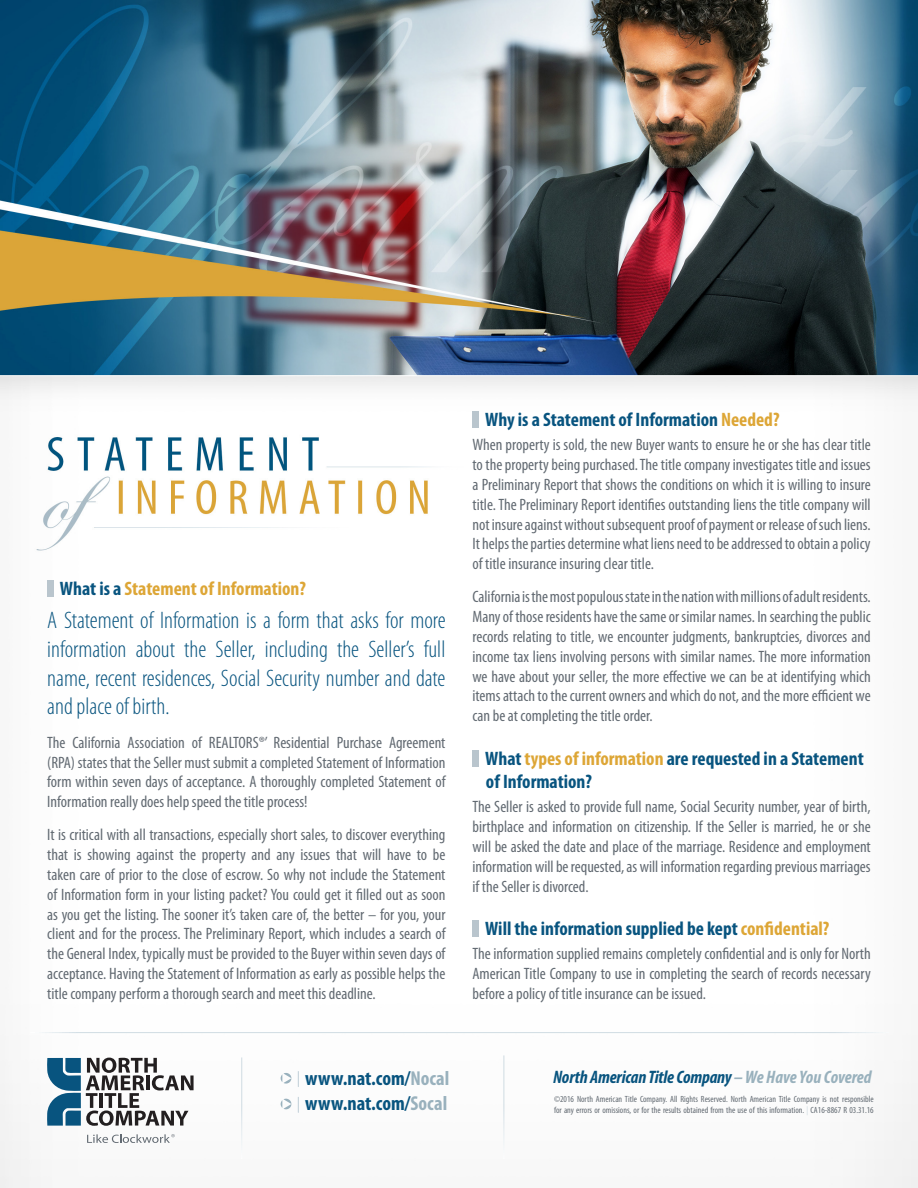
<style>
.page{position:relative;width:918px;height:1188px;background:#fff}
.page>*{position:absolute;margin:0;border:0;box-sizing:border-box;transform-origin:0 0}
.t1{font:300 condensed 24px/28.8px "Myriad Pro";color:#08547f;text-align:justify}
.t2{font:700 condensed 20.25px/25.8px "Myriad Pro";color:#08547f}
.Main_Headings{font:700 condensed 19.5px/23.4px "Myriad Pro";color:#08547f}
.Main_Headings-2{font:700 condensed 19.5px "Myriad Pro";color:#dda636}
.t3{font:italic 700 condensed 18.15px "Myriad Pro";letter-spacing:-.01em;color:#08547f}
.t4{font:condensed 16.5px/19.8px "Myriad Pro";color:#626a72;text-align:justify}
.t5{font:condensed 9px/10.5px "Myriad Pro";color:#626a72}
.s1{color:#08547f}
.s2{color:#dda636}
.s3{color:#99b1bd}
.s4{color:#cfdbe2}
</style>
<div class="page">
<img style="left:0;top:0;width:918px;height:1188px">
<div style="left:47px;top:580px;width:7px;height:16px;background:#b9c5cd"></div>
<div style="left:472px;top:412px;width:7px;height:16px;background:#b9c5cd"></div>
<div style="left:472px;top:750px;width:7px;height:16px;background:#b9c5cd"></div>
<div style="left:472px;top:921px;width:7px;height:16px;background:#b9c5cd"></div>
<hr style="left:30px;top:1032px;width:859px;height:1px;background:#fff">
<hr style="left:241px;top:1057px;width:1px;height:102px;background:#fff">
<hr style="left:504px;top:1055px;width:1px;height:104px;background:#fff">
<svg style="left:47px;top:1058px;width:147px;height:68px"></svg>
<svg style="left:87px;top:1134px;width:88px;height:9px"></svg>
<svg style="left:281px;top:1073px;width:10px;height:11px"></svg>
<svg style="left:298px;top:1071px;width:1px;height:16px"></svg>
<svg style="left:281px;top:1099px;width:10px;height:10px"></svg>
<svg style="left:298px;top:1097px;width:1px;height:15px"></svg>
<p class="Main_Headings-2" style="left:60px;top:576px;width:247px"><span class="s1">What is a</span> Statement of Information?</p>
<p class="t1" style="left:47px;top:606px;width:400px">A Statement of Information is a form that asks for more information about the Seller, including the Seller’s full name, recent residences, Social Security number and date and place of birth.</p>
<p class="t4" style="left:47px;top:732px;width:400px">The California Association of REALTORS®’ Residential Purchase Agreement (RPA) states that the Seller must submit a completed Statement of Information form within seven days of acceptance. A thoroughly completed Statement of Information really does help speed the title process!</p>
<p class="t4" style="left:47px;top:825px;width:400px">It is critical with all transactions, especially short sales, to discover everything that is showing against the property and any issues that will have to be taken care of prior to the close of escrow. So why not include the Statement of Information form in your listing packet? You could get it filled out as soon as you get the listing. The sooner it’s taken care of, the better – for you, your client and for the process. The Preliminary Report, which includes a search of the General Index, typically must be provided to the Buyer within seven days of acceptance. Having the Statement of Information as early as possible helps the title company perform a thorough search and meet this deadline.</p>
<p class="Main_Headings" style="left:485px;top:408px;width:296px">Why is a Statement of Information <span class="s2">Needed?</span></p>
<p class="t4" style="left:472px;top:435px;width:400px">When property is sold, the new Buyer wants to ensure he or she has clear title to the property being purchased. The title company investigates title and issues a Preliminary Report that shows the conditions on which it is willing to insure title. The Preliminary Report identifies outstanding liens the title company will not insure against without subsequent proof of payment or release of such liens.<br>It helps the parties determine what liens need to be addressed to obtain a policy of title insurance insuring clear title.</p>
<p class="t4" style="left:472px;top:587px;width:400px">California is the most populous state in the nation with millions of adult residents.<br>Many of those residents have the same or similar names. In searching the public records relating to title, we encounter judgments, bankruptcies, divorces and income tax liens involving persons with similar names. The more information we have about your seller, the more effective we can be at identifying which items attach to the current owners and which do not, and the more efficient we can be at completing the title order.</p>
<p class="Main_Headings" style="left:485px;top:746px;width:380px">What <span class="s2">types of information</span> are requested in a Statement of Information?</p>
<p class="t4" style="left:472px;top:797px;width:400px">The Seller is asked to provide full name, Social Security number, year of birth, birthplace and information on citizenship. If the Seller is married, he or she will be asked the date and place of the marriage. Residence and employment information will be requested, as will information regarding previous marriages if the Seller is divorced.</p>
<p class="Main_Headings" style="left:485px;top:917px;width:346px">Will the information supplied be kept <span class="s2">confidential?</span></p>
<p class="t4" style="left:472px;top:944px;width:400px">The information supplied remains completely confidential and is only for North American Title Company to use in completing the search of records necessary before a policy of title insurance can be issued.</p>
<p class="t2" style="left:305px;top:1065px;width:146px">www.nat.com/<span class="s3">Nocal </span>www.nat.com/<span class="s3">Socal</span></p>
<p class="t3" style="left:553px;top:1066px;width:320px">North American Title Company <span class="s3">– We Have You Covered</span></p>
<p class="t5" style="left:554px;top:1094px;width:321px">©2016 North American Title Company. All Rights Reserved. North American Title Company is not responsible for any errors or omissions, or for the results obtained from the use of this information. <span class="s4">|</span> CA16-8867 R 03.31.16</p>
</div>
